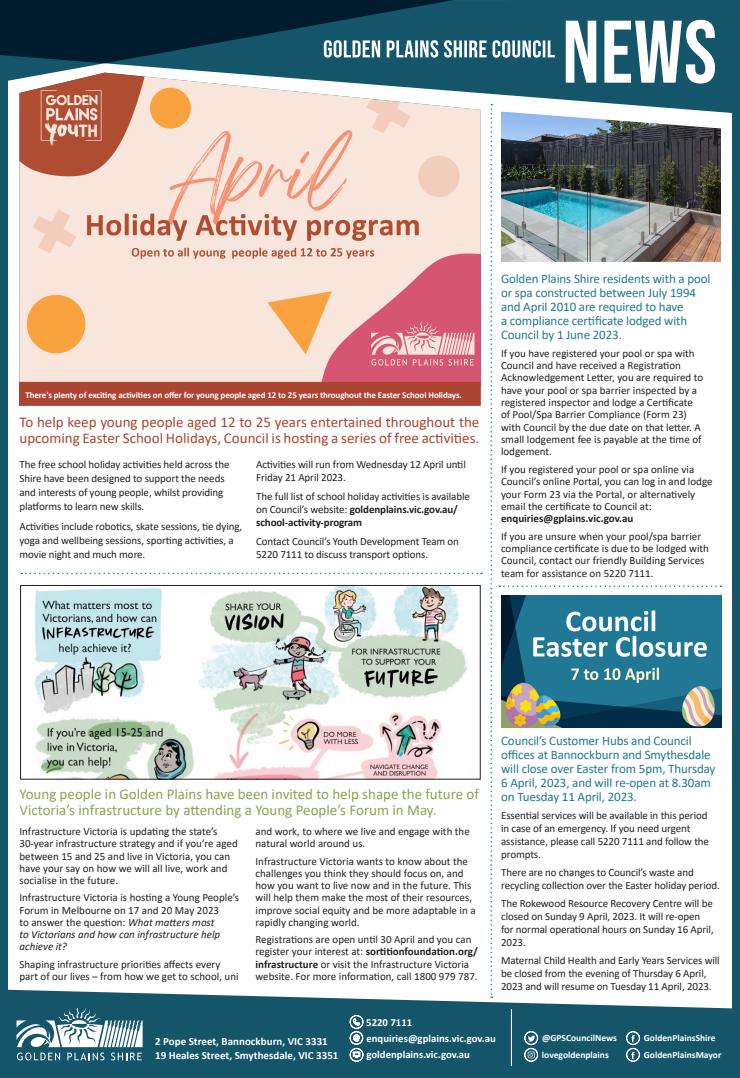
<style>
.page{position:relative;width:740px;height:1078px;background:#fff}
.page>*{position:absolute;margin:0;border:0;box-sizing:border-box;transform-origin:0 0}
.Intro_TEXT{font:15px/16.5px "Calibri";color:#ab4430}
.BODY_text{font:15px/16.5px "Calibri";color:#88a64f}
.BODY_text-2{font:13px/14px "Calibri";letter-spacing:-.01em;color:#217893}
.BODY_text-3{font:11px/12.2px "Calibri";letter-spacing:-.01em;color:#231f20}
.t1{font:700 11px "Calibri";color:#fff}
.t2{font:700 10.8px "Calibri";color:#fff}
.t3{font:700 9.5px "Calibri";color:#fff}
.EDS_Last_Bullet{font:700 9px "Calibri";letter-spacing:-.01em;color:#fff}
.s1{font-weight:700}
.s2{font-style:italic}
</style>
<div class="page">
<svg style="left:21px;top:572px;width:461px;height:2px"></svg>
<svg style="left:499px;top:585px;width:222px;height:2px"></svg>
<img style="left:501px;top:595px;width:220px;height:132px">
<img style="left:501px;top:114px;width:220px;height:148px">
<img style="left:19px;top:114px;width:462px;height:268px">
<div style="left:19px;top:382px;width:462px;height:24px;background:#ab4430;border:1px solid #ab4430"></div>
<img style="left:34px;top:587px;width:433px;height:190px">
<div style="left:20px;top:585px;width:461px;height:194px;border:1px solid #231f20"></div>
<svg style="left:0;top:0;width:740px;height:114px;background:#4d6b75"></svg>
<div style="left:0;top:74px;width:7px;height:960px;background:#14556a"></div>
<div style="left:733px;top:68px;width:7px;height:960px;background:#14556a"></div>
<svg style="left:566px;top:20px;width:149px;height:63px"></svg>
<svg style="left:324px;top:40px;width:231px;height:18px"></svg>
<svg style="left:0;top:989px;width:740px;height:88px;background:#326a7d"></svg>
<hr style="left:511px;top:1008px;width:1px;height:57px;background:#fff">
<svg style="left:350px;top:1014px;width:13px;height:47px"></svg>
<svg style="left:16px;top:1007px;width:127px;height:53px"></svg>
<svg style="left:524px;top:1031px;width:14px;height:30px"></svg>
<svg style="left:626px;top:1031px;width:14px;height:30px"></svg>
<svg style="left:490px;top:104px;width:2px;height:893px"></svg>
<p class="EDS_Last_Bullet" style="left:25px;top:388px;width:438px">There's plenty of exciting activities on offer for young people aged 12 to 25 years throughout the Easter School Holidays.</p>
<p class="Intro_TEXT" style="left:19px;top:413px;width:461px">To help keep young people aged 12 to 25 years entertained throughout the upcoming Easter School Holidays, Council is hosting a series of free activities.</p>
<p class="BODY_text-3" style="left:19px;top:457px;width:212px;line-height:14.1px">The free school holiday activities held across the Shire have been designed to support the needs and interests of young people, whilst providing platforms to learn new skills.</p>
<p class="BODY_text-3" style="left:19px;top:518px;width:224px;line-height:14.1px">Activities include robotics, skate sessions, tie dying, yoga and wellbeing sessions, sporting activities, a movie night and much more.</p>
<p class="BODY_text-3" style="left:256px;top:457px;width:211px;line-height:13.3px">Activities will run from Wednesday 12 April until<br>Friday 21 April 2023.</p>
<p class="BODY_text-3" style="left:256px;top:489px;width:215px;line-height:13.3px">The full list of school holiday activities is available on Council’s website: <span class="s1">goldenplains.vic.gov.au/ school-activity-program</span></p>
<p class="BODY_text-3" style="left:256px;top:534px;width:204px;line-height:13.3px">Contact Council’s Youth Development Team on<br>5220 7111 to discuss transport options.</p>
<p class="BODY_text-2" style="left:501px;top:271px;width:211px">Golden Plains Shire residents with a pool or spa constructed between July 1994 and April 2010 are required to have<br>a compliance certificate lodged with Council by 1 June 2023.</p>
<p class="BODY_text-3" style="left:501px;top:346px;width:204px">If you have registered your pool or spa with Council and have received a Registration Acknowledgement Letter, you are required to have your pool or spa barrier inspected by a registered inspector and lodge a Certificate of Pool/Spa Barrier Compliance (Form 23) with Council by the due date on that letter. A small lodgement fee is payable at the time of lodgement.</p>
<p class="BODY_text-3" style="left:501px;top:462px;width:213px">If you registered your pool or spa online via Council’s online Portal, you can log in and lodge your Form 23 via the Portal, or alternatively email the certificate to Council at: <span class="s1">enquiries@gplains.vic.gov.au</span></p>
<p class="BODY_text-3" style="left:501px;top:529px;width:210px">If you are unsure when your pool/spa barrier compliance certificate is due to be lodged with Council, contact our friendly Building Services team for assistance on 5220 7111.</p>
<p class="BODY_text" style="left:19px;top:784px;width:461px">Young people in Golden Plains have been invited to help shape the future of<br>Victoria’s infrastructure by attending a Young People’s Forum in May.</p>
<p class="BODY_text-3" style="left:19px;top:825px;width:220px">Infrastructure Victoria is updating the state’s 30-year infrastructure strategy and if you’re aged between 15 and 25 and live in Victoria, you can have your say on how we will all live, work and socialise in the future.</p>
<p class="BODY_text-3" style="left:19px;top:891px;width:221px">Infrastructure Victoria is hosting a Young People’s Forum in Melbourne on 17 and 20 May 2023<br>to answer the question: <span class="s2">What matters most<br>to Victorians and how can infrastructure help achieve it?</span></p>
<p class="BODY_text-3" style="left:19px;top:957px;width:221px">Shaping infrastructure priorities affects every part of our lives – from how we get to school, uni</p>
<p class="BODY_text-3" style="left:255px;top:825px;width:216px">and work, to where we live and engage with the natural world around us.</p>
<p class="BODY_text-3" style="left:255px;top:854px;width:222px">Infrastructure Victoria wants to know about the challenges you think they should focus on, and how you want to live now and in the future. This will help them make the most of their resources, improve social equity and be more adaptable in a rapidly changing world.</p>
<p class="BODY_text-3" style="left:255px;top:932px;width:224px">Registrations are open until 30 April and you can register your interest at: <span class="s1">sortitionfoundation.org/ infrastructure</span> or visit the Infrastructure Victoria website. For more information, call 1800 979 787.</p>
<p class="BODY_text-2" style="left:501px;top:732px;width:216px">Council’s Customer Hubs and Council offices at Bannockburn and Smythesdale will close over Easter from 5pm, Thursday 6 April, 2023, and will re-open at 8.30am on Tuesday 11 April, 2023.</p>
<p class="BODY_text-3" style="left:501px;top:807px;width:209px;line-height:13px">Essential services will be available in this period in case of an emergency. If you need urgent assistance, please call 5220 7111 and follow the prompts.</p>
<p class="BODY_text-3" style="left:501px;top:864px;width:220px;line-height:13px">There are no changes to Council’s waste and recycling collection over the Easter holiday period.</p>
<p class="BODY_text-3" style="left:501px;top:895px;width:214px;line-height:13px">The Rokewood Resource Recovery Centre will be closed on Sunday 9 April, 2023. It will re-open for normal operational hours on Sunday 16 April, 2023.</p>
<p class="BODY_text-3" style="left:501px;top:952px;width:220px;line-height:13px">Maternal Child Health and Early Years Services will be closed from the evening of Thursday 6 April,<br>2023 and will resume on Tuesday 11 April, 2023.</p>
<p class="t1" style="left:155px;top:1032px;width:174px">2 Pope Street, Bannockburn, VIC 3331</p>
<p class="t1" style="left:155px;top:1046px;width:185px">19 Heales Street, Smythesdale, VIC 3351</p>
<p class="t2" style="left:366px;top:1014px;width:48px">5220 7111</p>
<p class="t2" style="left:366px;top:1030px;width:131px">enquiries@gplains.vic.gov.au</p>
<p class="t2" style="left:366px;top:1046px;width:105px">goldenplains.vic.gov.au</p>
<p class="t3" style="left:542px;top:1030px;width:76px">@GPSCouncilNews</p>
<p class="t3" style="left:644px;top:1030px;width:73px">GoldenPlainsShire</p>
<p class="t3" style="left:542px;top:1048px;width:68px">lovegoldenplains</p>
<p class="t3" style="left:644px;top:1048px;width:79px">GoldenPlainsMayor</p>
</div>
